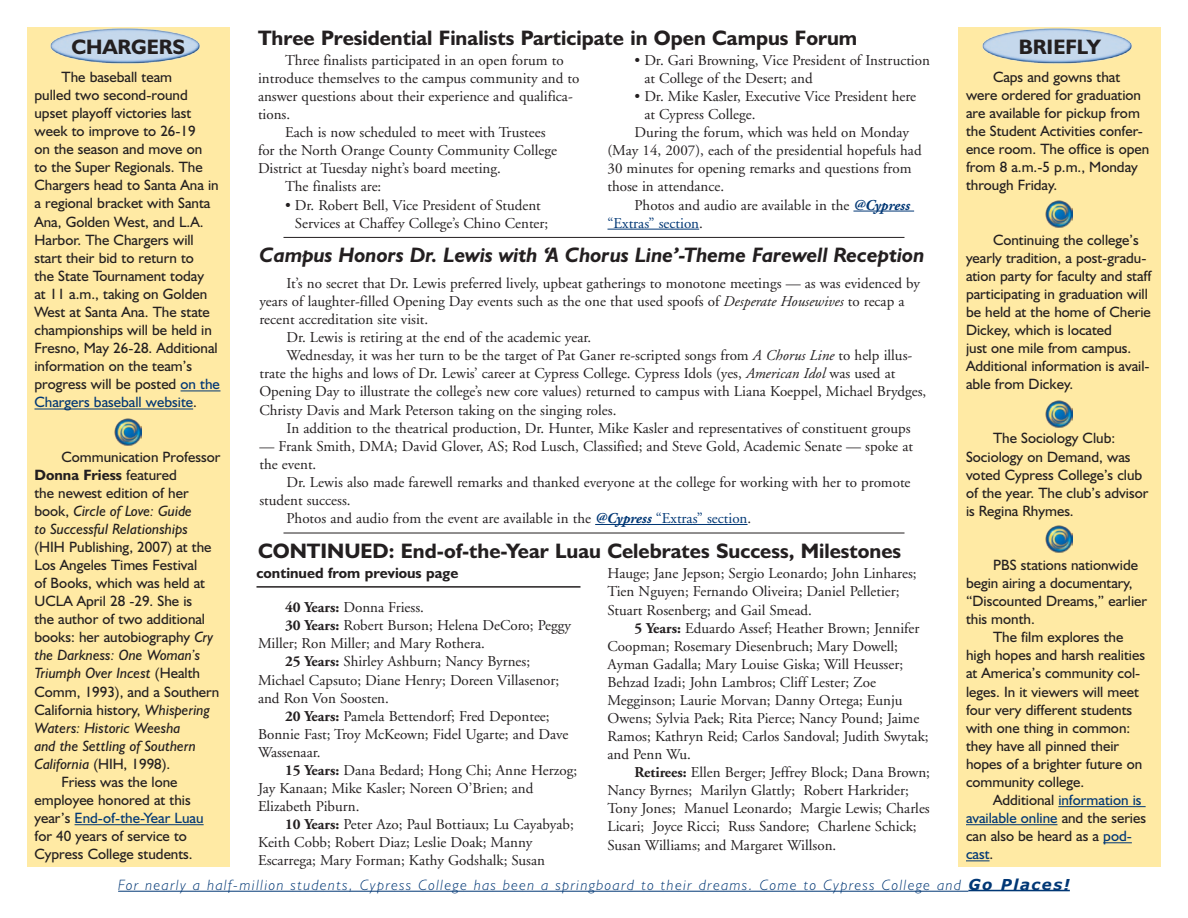
<style>
.page{position:relative;width:1188px;height:918px;background:#fff}
.page>*{position:absolute;margin:0;border:0;box-sizing:border-box;transform-origin:0 0}
.t1{font:700 21px "Humanist 521 BT";color:#231f20}
.t2{font:italic 700 21px "Humanist 521 BT";color:#231f20}
.Body_copy{font:15px/18px "Adobe Garamond";color:#231f20}
.Columns{font:15px/18px "Humanist 521 BT";color:#231f20}
.t3{font:italic 300 15px "Humanist 521 BT";letter-spacing:.1em;color:#013775}
.Columns-2{font:700 15px "Humanist 521 BT";color:#231f20}
.s1{font-weight:700;font-style:italic;color:#013775}
.s2{color:#013775}
.s3{font-style:italic}
.s4{font-weight:700}
.s5{font-family:"Verdana";font-weight:700}
</style>
<div class="page">
<div style="left:27px;top:27px;width:203px;height:839px;background:#ffeaa4"></div>
<hr style="left:118px;top:891px;width:850px;height:1px;background:#013775">
<hr style="left:968px;top:890px;width:102px;height:1px;background:#013775">
<div style="left:958px;top:27px;width:203px;height:839px;background:#ffeaa4"></div>
<div style="left:964px;top:69px;width:190px;height:798px;background:#ffeaa4"></div>
<hr style="left:1058px;top:806px;width:88px;height:1px;background:#013775">
<hr style="left:966px;top:824px;width:92px;height:1px;background:#013775">
<svg style="left:1103px;top:842px;width:29px;height:1px"></svg>
<svg style="left:966px;top:860px;width:24px;height:1px"></svg>
<div style="left:33px;top:69px;width:189px;height:798px;background:#ffeaa4"></div>
<hr style="left:181px;top:390px;width:39px;height:1px;background:#013775">
<hr style="left:34px;top:409px;width:159px;height:1px;background:#013775">
<hr style="left:75px;top:824px;width:129px;height:1px;background:#013775">
<img style="left:50px;top:28px;width:150px;height:36px">
<img style="left:114px;top:418px;width:27px;height:27px">
<img style="left:1046px;top:525px;width:27px;height:27px">
<img style="left:1046px;top:400px;width:27px;height:27px">
<img style="left:982px;top:28px;width:150px;height:36px">
<hr style="left:853px;top:211px;width:61px;height:1px;background:#013775">
<hr style="left:608px;top:229px;width:91px;height:1px;background:#013775">
<hr style="left:595px;top:524px;width:153px;height:1px;background:#013775">
<hr style="left:284px;top:237px;width:620px;height:1px;background:#231f20">
<hr style="left:256px;top:586px;width:324px;height:2px;background:#231f20">
<hr style="left:284px;top:533px;width:620px;height:1px;background:#231f20">
<img style="left:1046px;top:200px;width:27px;height:27px">
<p class="t1" style="left:258px;top:24px;width:601px">Three Presidential Finalists Participate in Open Campus Forum</p>
<p class="Body_copy" style="left:258px;top:52px;width:323px;text-indent:27px">Three finalists participated in an open forum to introduce themselves to the campus community and to answer questions about their experience and qualifica&shy;tions.</p>
<p class="Body_copy" style="left:258px;top:124px;width:301px;text-indent:27px">Each is now scheduled to meet with Trustees for the North Orange County Community College<br>District at Tuesday night’s board meeting.</p>
<p class="Body_copy" style="left:285px;top:178px;width:98px">The finalists are:</p>
<p class="Body_copy" style="left:295px;top:196px;width:255px;text-indent:-10px">• Dr. Robert Bell, Vice President of Student<br>Services at Chaffey College’s Chino Center;</p>
<p class="t1" style="left:71px;top:34px;width:115px">CHARGERS</p>
<p class="t1" style="left:1019px;top:34px;width:84px">BRIEFLY</p>
<p class="Body_copy" style="left:644px;top:52px;width:287px;text-indent:-10px">• Dr. Gari Browning, Vice President of Instruction at College of the Desert; and</p>
<p class="Body_copy" style="left:644px;top:88px;width:273px;text-indent:-10px">• Dr. Mike Kasler, Executive Vice President here at Cypress College.</p>
<p class="Body_copy" style="left:608px;top:124px;width:316px;text-indent:27px">During the forum, which was held on Monday (May 14, 2007), each of the presidential hopefuls had 30 minutes for opening remarks and questions from those in attendance.</p>
<p class="Body_copy" style="left:608px;top:196px;width:304px;text-indent:27px">Photos and audio are available in the <span class="s1">@Cypress </span><span class="s2">“Extras” section</span>.</p>
<p class="t2" style="left:259px;top:242px;width:667px">Campus Honors Dr. Lewis with ‘A Chorus Line’-Theme Farewell Reception</p>
<p class="Body_copy" style="left:259px;top:275px;width:662px;text-indent:27px">It’s no secret that Dr. Lewis preferred lively, upbeat gatherings to monotone meetings — as was evidenced by years of laughter-filled Opening Day events such as the one that used spoofs of <span class="s3">Desperate Housewives</span> to recap a recent accreditation site visit.</p>
<p class="Body_copy" style="left:286px;top:329px;width:306px">Dr. Lewis is retiring at the end of the academic year.</p>
<p class="Body_copy" style="left:259px;top:347px;width:668px;text-indent:27px">Wednesday, it was her turn to be the target of Pat Ganer re-scripted songs from <span class="s3">A Chorus Line</span> to help illus&shy;trate the highs and lows of Dr. Lewis’ career at Cypress College. Cypress Idols (yes, <span class="s3">American Idol</span> was used at Opening Day to illustrate the college’s new core values) returned to campus with Liana Koeppel, Michael Brydges, Christy Davis and Mark Peterson taking on the singing roles.</p>
<p class="Body_copy" style="left:286px;top:419px;width:626px">In addition to the theatrical production, Dr. Hunter, Mike Kasler and representatives of constituent groups</p>
<p class="Body_copy" style="left:259px;top:437px;width:655px">— Frank Smith, DMA; David Glover, AS; Rod Lusch, Classified; and Steve Gold, Academic Senate — spoke at the event.</p>
<p class="Body_copy" style="left:259px;top:473px;width:653px;text-indent:27px">Dr. Lewis also made farewell remarks and thanked everyone at the college for working with her to promote student success.</p>
<p class="Body_copy" style="left:286px;top:510px;width:466px">Photos and audio from the event are available in the <span class="s1">@Cypress</span> <span class="s2">“Extras” section</span>.</p>
<p class="Columns" style="left:966px;top:68px;width:185px;text-indent:27px">Caps and gowns that were ordered for graduation are available for pickup from the Student Activities confer&shy;ence room. The office is open from 8 a.m.-5 p.m., Monday through Friday.</p>
<p class="Columns" style="left:34px;top:68px;width:187px;text-indent:27px">The baseball team<br>pulled two second-round upset playoff victories last week to improve to 26-19<br>on the season and move on<br>to the Super Regionals. The<br>Chargers head to Santa Ana in a regional bracket with Santa<br>Ana, Golden West, and L.A.<br>Harbor. The Chargers will start their bid to return to<br>the State Tournament today<br>at 11 a.m., taking on Golden<br>West at Santa Ana. The state championships will be held in<br>Fresno, May 26-28. Additional information on the team’s progress will be posted <span class="s2">on the<br>Chargers baseball website</span>.</p>
<p class="Columns" style="left:966px;top:230px;width:187px;text-indent:27px">Continuing the college’s yearly tradition, a post-gradu&shy;ation party for faculty and staff participating in graduation will be held at the home of Cherie<br>Dickey, which is located<br>just one mile from campus.<br>Additional information is avail&shy;able from Dickey.</p>
<p class="Columns" style="left:966px;top:429px;width:184px;text-indent:27px">The Sociology Club:<br>Sociology on Demand, was voted Cypress College’s club of the year. The club’s advisor is Regina Rhymes.</p>
<p class="Columns" style="left:34px;top:447px;width:187px;text-indent:27px">Communication Professor<br><span class="s4">Donna Friess</span> featured<br>the newest edition of her book, <span class="s3">Circle of Love: Guide<br>to Successful Relationships </span>(HIH Publishing, 2007) at the<br>Los Angeles Times Festival<br>of Books, which was held at<br>UCLA April 28 -29. She is<br>the author of two additional books: her autobiography <span class="s3">Cry the Darkness: One Woman’s<br>Triumph Over Incest</span> (Health<br>Comm, 1993), and a Southern<br>California history, <span class="s3">Whispering<br>Waters: Historic Weesha<br>and the Settling of Southern<br>California</span> (HIH, 1998).</p>
<p class="Columns" style="left:34px;top:772px;width:171px;text-indent:27px">Friess was the lone employee honored at this year’s <span class="s2">End-of-the-Year Luau </span>for 40 years of service to<br>Cypress College students.</p>
<p class="t1" style="left:258px;top:538px;width:645px">CONTINUED: End-of-the-Year Luau Celebrates Success, Milestones</p>
<p class="Columns" style="left:966px;top:556px;width:183px;text-indent:27px">PBS stations nationwide begin airing a documentary, “Discounted Dreams,” earlier this month.</p>
<p class="Columns" style="left:966px;top:628px;width:181px;text-indent:27px">The film explores the high hopes and harsh realities at America’s community col&shy;leges. In it viewers will meet four very different students with one thing in common: they have all pinned their hopes of a brighter future on community college.</p>
<p class="Columns" style="left:966px;top:791px;width:182px;text-indent:27px">Additional <span class="s2">information is available online</span> and the series can also be heard as a <span class="s2">pod&shy;cast</span>.</p>
<p class="Body_copy" style="left:608px;top:565px;width:311px">Hauge; Jane Jepson; Sergio Leonardo; John Linhares;<br>Tien Nguyen; Fernando Oliveira; Daniel Pelletier;<br>Stuart Rosenberg; and Gail Smead.</p>
<p class="Body_copy" style="left:608px;top:619px;width:323px;text-indent:27px"><span class="s4">5 Years:</span> Eduardo Assef; Heather Brown; Jennifer Coopman; Rosemary Diesenbruch; Mary Dowell; Ayman Gadalla; Mary Louise Giska; Will Heusser; Behzad Izadi; John Lambros; Cliff Lester; Zoe Megginson; Laurie Morvan; Danny Ortega; Eunju Owens; Sylvia Paek; Rita Pierce; Nancy Pound; Jaime Ramos; Kathryn Reid; Carlos Sandoval; Judith Swytak; and Penn Wu.</p>
<p class="Body_copy" style="left:608px;top:764px;width:324px;text-indent:27px"><span class="s4">Retirees:</span> Ellen Berger; Jeffrey Block; Dana Brown; Nancy Byrnes; Marilyn Glattly; Robert Harkrider; Tony Jones; Manuel Leonardo; Margie Lewis; Charles Licari; Joyce Ricci; Russ Sandore; Charlene Schick; Susan Williams; and Margaret Willson.</p>
<p class="Columns-2" style="left:256px;top:564px;width:203px">continued from previous page</p>
<p class="Body_copy" style="left:285px;top:599px;width:141px"><span class="s4">40 Years:</span> Donna Friess.</p>
<p class="Body_copy" style="left:258px;top:617px;width:315px;text-indent:27px"><span class="s4">30 Years:</span> Robert Burson; Helena DeCoro; Peggy<br>Miller; Ron Miller; and Mary Rothera.</p>
<p class="Body_copy" style="left:258px;top:653px;width:303px;text-indent:27px"><span class="s4">25 Years:</span> Shirley Ashburn; Nancy Byrnes;<br>Michael Capsuto; Diane Henry; Doreen Villasenor; and Ron Von Soosten.</p>
<p class="Body_copy" style="left:258px;top:707px;width:312px;text-indent:27px"><span class="s4">20 Years:</span> Pamela Bettendorf; Fred Depontee;<br>Bonnie Fast; Troy McKeown; Fidel Ugarte; and Dave<br>Wassenaar.</p>
<p class="Body_copy" style="left:258px;top:762px;width:321px;text-indent:27px"><span class="s4">15 Years:</span> Dana Bedard; Hong Chi; Anne Herzog;<br>Jay Kanaan; Mike Kasler; Noreen O’Brien; and<br>Elizabeth Piburn.</p>
<p class="Body_copy" style="left:258px;top:816px;width:317px;text-indent:27px"><span class="s4">10 Years:</span> Peter Azo; Paul Bottiaux; Lu Cayabyab;<br>Keith Cobb; Robert Diaz; Leslie Doak; Manny<br>Escarrega; Mary Forman; Kathy Godshalk; Susan</p>
<p class="t3" style="left:118px;top:875px;width:953px">For nearly a half-million students, Cypress College has been a springboard to their dreams. Come to Cypress College and <span class="s5">Go Places!</span></p>
</div>
